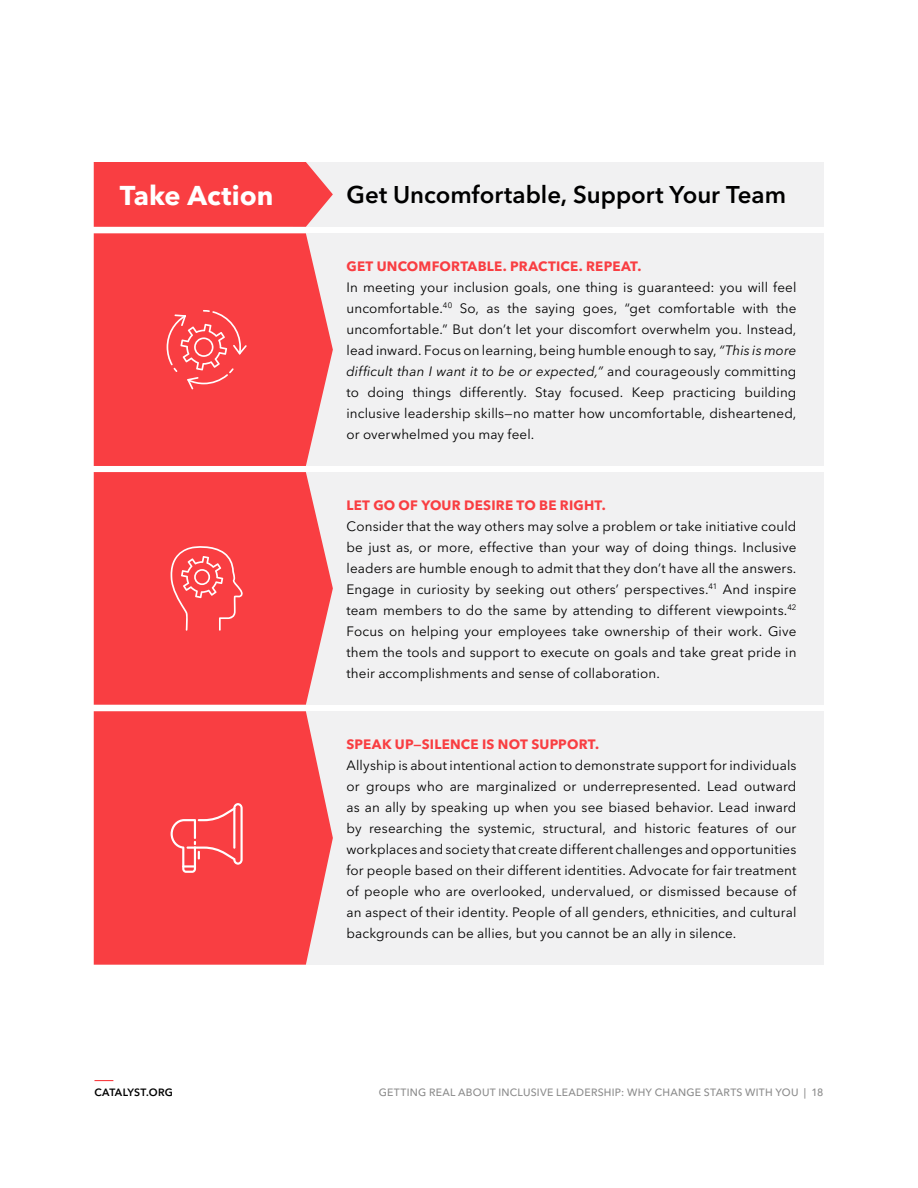
<style>
.page{position:relative;width:918px;height:1188px;background:#fff}
.page>*{position:absolute;margin:0;border:0;box-sizing:border-box;transform-origin:0 0}
.t1{font:700 27px "Avenir Next LT Pro";color:#fff}
.t2{font:600 24px "Avenir Next LT Pro";color:#000}
.t3{font:13.5px/21px "Avenir Next LT Pro";letter-spacing:.01em;color:#000;text-align:justify}
.t4{font:700 13.5px "Avenir Next LT Pro";letter-spacing:.015em;color:#f93e42}
.t5{font:500 10.5px "Avenir Next LT Pro";letter-spacing:.025em;color:#8c8c8c}
.t6{font:600 10.5px "Avenir Next LT Pro";letter-spacing:.015em;color:#000}
.s1{font-style:italic}
</style>
<div class="page">
<svg style="left:94px;top:1080px;width:19px;height:1px"></svg>
<div style="left:293px;top:162px;width:531px;height:65px;background:#f1f1f2"></div>
<div style="left:306px;top:233px;width:518px;height:233px;background:#f1f1f2"></div>
<div style="left:306px;top:472px;width:518px;height:233px;background:#f1f1f2"></div>
<div style="left:306px;top:711px;width:518px;height:254px;background:#f1f1f2"></div>
<svg style="left:94px;top:233px;width:239px;height:233px;background:#f84a4d"></svg>
<svg style="left:94px;top:162px;width:239px;height:65px;background:#f8484c"></svg>
<svg style="left:94px;top:472px;width:239px;height:233px;background:#f8494d"></svg>
<svg style="left:94px;top:711px;width:239px;height:254px;background:#f8494d"></svg>
<svg style="left:170px;top:543px;width:73px;height:88px;background:#f95458"></svg>
<svg style="left:167px;top:310px;width:80px;height:79px;background:#f95659"></svg>
<svg style="left:171px;top:803px;width:72px;height:70px;background:#f95a5d"></svg>
<hr style="left:182px;top:865px;width:14px;height:3px;background:#fff">
<h1 class="t1" style="left:120px;top:179px;width:155px">Take Action</h1>
<h2 class="t2" style="left:346px;top:181px;width:441px">Get Uncomfortable, Support Your Team</h2>
<p class="t4" style="left:346px;top:258px;width:297px">GET UNCOMFORTABLE. PRACTICE. REPEAT.</p>
<p class="t3" style="left:346px;top:277px;width:452px">In meeting your inclusion goals, one thing is guaranteed: you will feel uncomfortable.<sup>40</sup> So, as the saying goes, “get comfortable with the uncomfortable.” But don’t let your discomfort overwhelm you. Instead, lead inward. Focus on learning, being humble enough to say, <span class="s1">“This is more difficult than I want it to be or expected,”</span> and courageously committing to doing things differently. Stay focused. Keep practicing building inclusive leadership skills—no matter how uncomfortable, disheartened, or overwhelmed you may feel.</p>
<p class="t4" style="left:346px;top:497px;width:261px">LET GO OF YOUR DESIRE TO BE RIGHT.</p>
<p class="t3" style="left:346px;top:515px;width:452px">Consider that the way others may solve a problem or take initiative could be just as, or more, effective than your way of doing things. Inclusive leaders are humble enough to admit that they don’t have all the answers.<br>Engage in curiosity by seeking out others’ perspectives.<sup>41</sup> And inspire team members to do the same by attending to different viewpoints.<sup>42<br></sup>Focus on helping your employees take ownership of their work. Give them the tools and support to execute on goals and take great pride in their accomplishments and sense of collaboration.</p>
<p class="t4" style="left:346px;top:736px;width:254px">SPEAK UP—SILENCE IS NOT SUPPORT.</p>
<p class="t3" style="left:346px;top:755px;width:452px">Allyship is about intentional action to demonstrate support for individuals or groups who are marginalized or underrepresented. Lead outward as an ally by speaking up when you see biased behavior. Lead inward by researching the systemic, structural, and historic features of our workplaces and society that create different challenges and opportunities for people based on their different identities. Advocate for fair treatment of people who are overlooked, undervalued, or dismissed because of an aspect of their identity. People of all genders, ethnicities, and cultural backgrounds can be allies, but you cannot be an ally in silence.</p>
<p class="t6" style="left:94px;top:1086px;width:80px">CATALYST.ORG</p>
<p class="t5" style="left:379px;top:1086px;width:446px">GETTING REAL ABOUT INCLUSIVE LEADERSHIP: WHY CHANGE STARTS WITH YOU | 18</p>
</div>
